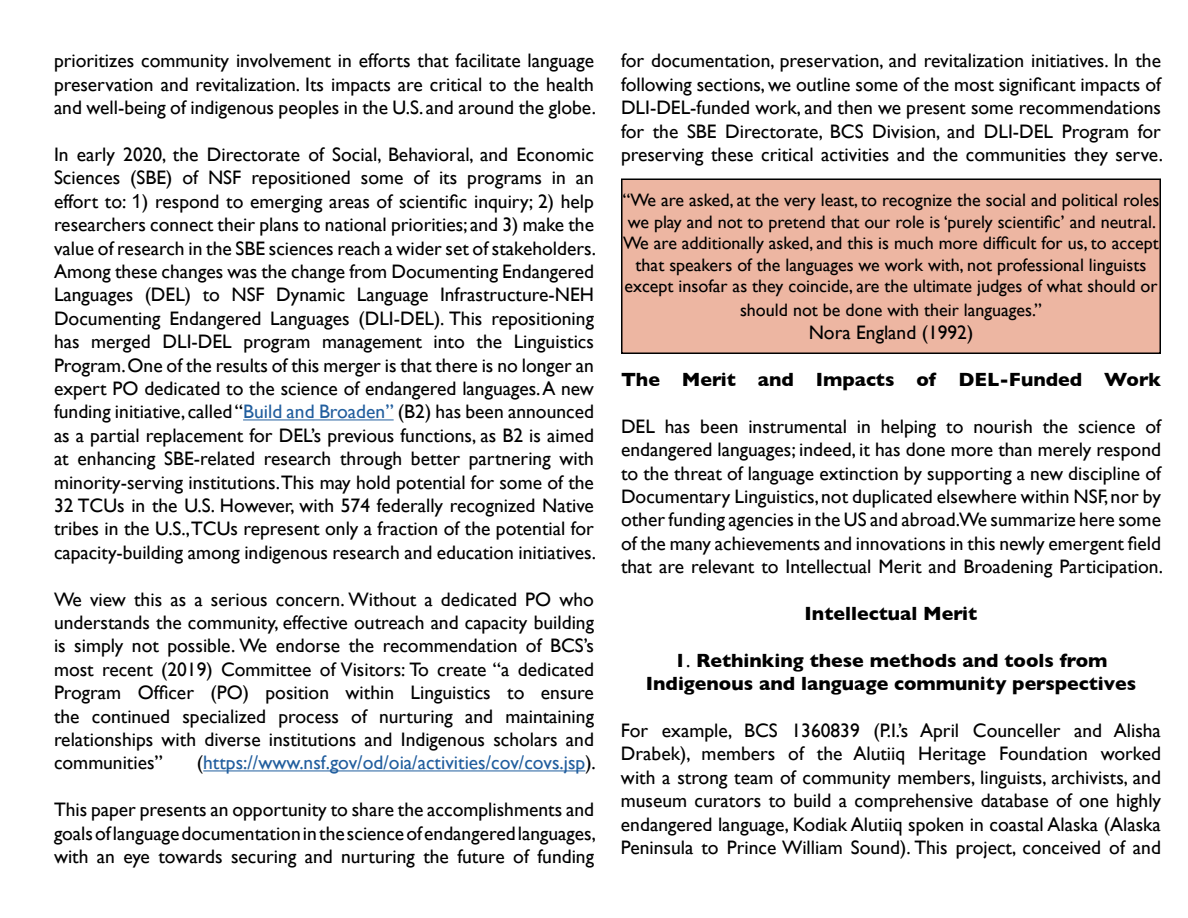
<style>
.page{position:relative;width:1188px;height:918px;background:#fff}
.page>*{position:absolute;margin:0;border:0;box-sizing:border-box;transform-origin:0 0}
.t1{font:19.5px/23.4px "Gill Sans";color:#000;text-align:justify}
.t2{font:700 19.5px/23.4px "Gill Sans";color:#000;text-align:center}
.t3{font:19.5px "Gill Sans";color:#215e9e}
.t4{font:18px/21.6px "Gill Sans";color:#000;text-align:center}
.s1{font-family:"Arial"}
.s2{color:#215e9e}
.s3{color:#000}
.s4{font-weight:400}
</style>
<div class="page">
<div style="left:622px;top:179px;width:538px;height:174px;background:#edb6a2"></div>
<div style="left:621px;top:178px;width:540px;height:176px;border:2px solid #000"></div>
<hr style="left:243px;top:419px;width:151px;height:1px;background:#215e9e">
<hr style="left:203px;top:770px;width:382px;height:1px;background:#215e9e">
<p class="t1" style="left:54px;top:49px;width:543px">prioritizes community involvement in efforts that facilitate language preservation and revitalization. Its impacts are critical to the health and well-being of indigenous peoples in the U.S. and around the globe.</p>
<p class="t1" style="left:54px;top:143px;width:543px">In early 2020, the Directorate of Social, Behavioral, and Economic Sciences (SBE) of NSF repositioned some of its programs in an effort to: <span class="s1">1</span>) respond to emerging areas of scientific inquiry; 2) help researchers connect their plans to national priorities; and 3) make the value of research in the SBE sciences reach a wider set of stakeholders.<br>Among these changes was the change from Documenting Endangered Languages (DEL) to NSF Dynamic Language Infrastructure-NEH Documenting Endangered Languages (DLI-DEL). This repositioning has merged DLI-DEL program management into the Linguistics Program. One of the results of this merger is that there is no longer an expert PO dedicated to the science of endangered languages. A new funding initiative, called “<span class="s2">Build and Broaden”</span> (B2) has been announced as a partial replacement for DEL’s previous functions, as B2 is aimed at enhancing SBE-related research through better partnering with minority-serving institutions.This may hold potential for some of the 32 TCUs in the U.S. However, with 574 federally recognized Native tribes in the U.S.,TCUs represent only a fraction of the potential for capacity-building among indigenous research and education initiatives.</p>
<p class="t1" style="left:54px;top:587px;width:542px">We view this as a serious concern. Without a dedicated PO who understands the community, effective outreach and capacity building is simply not possible. We endorse the recommendation of BCS’s most recent (2019) Committee of Visitors: To create “a dedicated Program Officer (PO) position within Linguistics to ensure the continued specialized process of nurturing and maintaining relationships with diverse institutions and Indigenous scholars and communities”</p>
<p class="t3" style="left:197px;top:751px;width:401px"><span class="s3">(</span>https://www.nsf.gov/od/oia/activities/cov/covs.jsp<span class="s3">).</span></p>
<p class="t1" style="left:54px;top:798px;width:544px">This paper presents an opportunity to share the accomplishments and goals of language documentation in the science of endangered languages, with an eye towards securing and nurturing the future of funding</p>
<p class="t1" style="left:621px;top:49px;width:543px">for documentation, preservation, and revitalization initiatives. In the following sections, we outline some of the most significant impacts of DLI-DEL-funded work, and then we present some recommendations for the SBE Directorate, BCS Division, and DLI-DEL Program for preserving these critical activities and the communities they serve.</p>
<p class="t4" style="left:623px;top:189px;width:538px">“We are asked, at the very least, to recognize the social and political roles we play and not to pretend that our role is ‘purely scientific’ and neutral.<br>We are additionally asked, and this is much more difficult for us, to accept that speakers of the languages we work with, not professional linguists except insofar as they coincide, are the ultimate judges of what should or</p>
<p class="t4" style="left:740px;top:299px;width:303px">should not be done with their languages.”</p>
<p class="t1" style="left:809px;top:321px;width:166px">Nora England (1992)</p>
<p class="t2" style="left:621px;top:367px;width:541px">The Merit and Impacts of DEL-Funded Work</p>
<p class="t1" style="left:621px;top:414px;width:543px">DEL has been instrumental in helping to nourish the science of endangered languages; indeed, it has done more than merely respond to the threat of language extinction by supporting a new discipline of Documentary Linguistics, not duplicated elsewhere within NSF, nor by other funding agencies in the US and abroad.We summarize here some of the many achievements and innovations in this newly emergent field that are relevant to Intellectual Merit and Broadening Participation.</p>
<p class="t2" style="left:805px;top:601px;width:174px">Intellectual Merit</p>
<p class="t2" style="left:646px;top:648px;width:492px">1<span class="s4">.</span> Rethinking these methods and tools from<br>Indigenous and language community perspectives</p>
<p class="t1" style="left:621px;top:719px;width:542px">For example, BCS 1360839 (P.I.’s April Counceller and Alisha Drabek), members of the Alutiiq Heritage Foundation worked with a strong team of community members, linguists, archivists, and museum curators to build a comprehensive database of one highly endangered language, Kodiak Alutiiq spoken in coastal Alaska (Alaska Peninsula to Prince William Sound). This project, conceived of and</p>
</div>
